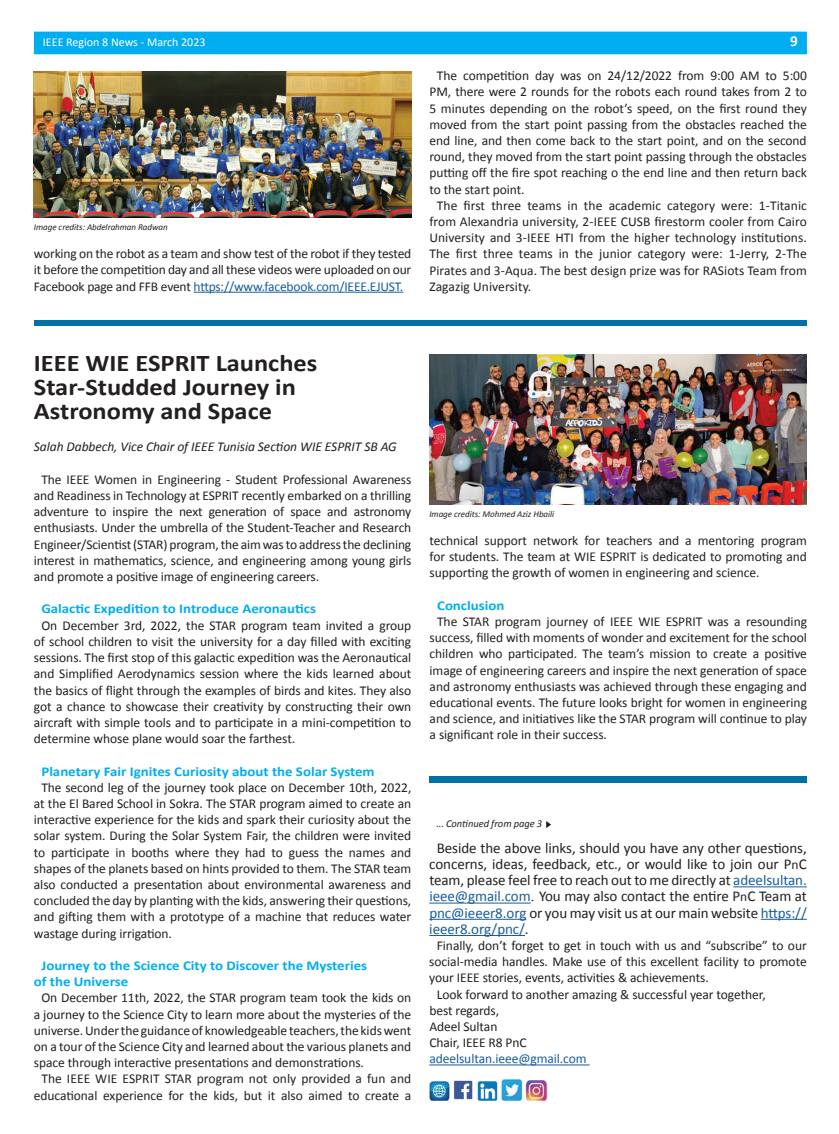
<style>
.page{position:relative;width:839px;height:1134px;background:#fff}
.page>*{position:absolute;margin:0;border:0;box-sizing:border-box;transform-origin:0 0}
.t1{font:700 24px/24px "Calibri";color:#231f20;scale:1.1 1}
.t2{font:700 15.15px "Calibri";color:#fff}
.t3{font:15px/16.2px "Calibri";letter-spacing:-.005em;color:#231f20;text-align:justify}
.t4{font:13.5px/16.2px "Calibri";letter-spacing:-.005em;color:#231f20;text-align:justify}
.t5{font:700 13.5px/16.2px "Calibri";color:#00aeef;scale:1.1 1}
.t6{font:italic 13.5px "Calibri";letter-spacing:-.005em;color:#231f20}
.t7{font:13.5px "Calibri";letter-spacing:-.005em;color:#175d9e}
.t8{font:12px "Calibri";color:#fff}
.t9{font:italic 10.5px "Calibri";color:#231f20}
.t10{font:italic 9px "Calibri";letter-spacing:-.005em;color:#231f20}
.s1{color:#175d9e}
.s2{font-size:13.5px}
.s3{font-family:"Times New Roman";font-size:16.5px}
</style>
<div class="page">
<div style="left:34px;top:32px;width:772px;height:22px;background:#00aeef"></div>
<div style="left:429px;top:776px;width:377px;height:7px;background:#0071a7"></div>
<hr style="left:193px;top:292px;width:210px;height:1px;background:#175d9e">
<img style="left:34px;top:71px;width:377px;height:146px">
<div style="left:34px;top:320px;width:771px;height:5px;background:#0071a7"></div>
<img style="left:429px;top:354px;width:377px;height:150px">
<hr style="left:733px;top:886px;width:73px;height:1px;background:#175d9e">
<hr style="left:429px;top:902px;width:101px;height:1px;background:#175d9e">
<hr style="left:429px;top:918px;width:97px;height:1px;background:#175d9e">
<hr style="left:760px;top:918px;width:46px;height:1px;background:#175d9e">
<hr style="left:429px;top:935px;width:95px;height:1px;background:#175d9e">
<hr style="left:429px;top:1064px;width:160px;height:1px;background:#175d9e">
<img style="left:429px;top:1079px;width:118px;height:21px">
<svg style="left:546px;top:821px;width:5px;height:7px"></svg>
<p class="t8" style="left:43px;top:34px;width:164px">IEEE Region 8 News - March 2023</p>
<p class="t2" style="left:789px;top:31px;width:9px">9</p>
<p class="t10" style="left:34px;top:221px;width:135px">Image credits: Abdelrahman Radwan</p>
<p class="t4" style="left:34px;top:246px;width:379px">working on the robot as a team and show test of the robot if they tested it before the competition day and all these videos were uploaded on our Facebook page and FFB event <span class="s1">https://www.facebook.com/IEEE.EJUST.</span></p>
<p class="t4" style="left:436px;top:68px;width:371px">The competition day was on 24/12/2022 from 9:00 AM to 5:00</p>
<p class="t4" style="left:429px;top:84px;width:379px">PM, there were 2 rounds for the robots each round takes from 2 to</p>
<p class="t4" style="left:429px;top:100px;width:379px">5 minutes depending on the robot’s speed, on the first round they</p>
<p class="t4" style="left:429px;top:116px;width:379px">moved from the start point passing from the obstacles reached the</p>
<p class="t4" style="left:429px;top:132px;width:378px">end line, and then come back to the start point, and on the second</p>
<p class="t4" style="left:429px;top:149px;width:379px">round, they moved from the start point passing through the obstacles</p>
<p class="t4" style="left:429px;top:165px;width:379px">putting off the fire spot reaching o the end line and then return back</p>
<p class="t4" style="left:429px;top:181px;width:97px">to the start point.</p>
<p class="t4" style="left:436px;top:197px;width:371px">The first three teams in the academic category were: 1-Titanic</p>
<p class="t4" style="left:429px;top:213px;width:379px">from Alexandria university, 2-IEEE CUSB firestorm cooler from Cairo</p>
<p class="t4" style="left:429px;top:230px;width:378px">University and 3-IEEE HTI from the higher technology institutions.</p>
<p class="t4" style="left:429px;top:246px;width:379px">The first three teams in the junior category were: 1-Jerry, 2-The</p>
<p class="t4" style="left:429px;top:262px;width:379px">Pirates and 3-Aqua. The best design prize was for RASiots Team from</p>
<p class="t4" style="left:429px;top:278px;width:103px">Zagazig University.</p>
<h1 class="t1" style="left:34px;top:351px;width:259px">IEEE WIE ESPRIT Launches<br>Star-Studded Journey in<br>Astronomy and Space</h1>
<p class="t6" style="left:34px;top:438px;width:364px">Salah Dabbech, Vice Chair of IEEE Tunisia Section WIE ESPRIT SB AG</p>
<p class="t4" style="left:34px;top:471px;width:379px;text-indent:8px">The IEEE Women in Engineering - Student Professional Awareness and Readiness in Technology at ESPRIT recently embarked on a thrilling adventure to inspire the next generation of space and astronomy enthusiasts. Under the umbrella of the Student-Teacher and Research Engineer/Scientist (STAR) program, the aim was to address the declining interest in mathematics, science, and engineering among young girls and promote a positive image of engineering careers.</p>
<p class="t5" style="left:41px;top:601px;width:251px">Galactic Expedition to Introduce Aeronautics</p>
<p class="t4" style="left:34px;top:617px;width:379px;text-indent:8px">On December 3rd, 2022, the STAR program team invited a group of school children to visit the university for a day filled with exciting sessions. The first stop of this galactic expedition was the Aeronautical and Simplified Aerodynamics session where the kids learned about the basics of flight through the examples of birds and kites. They also got a chance to showcase their creativity by constructing their own aircraft with simple tools and to participate in a mini-competition to determine whose plane would soar the farthest.</p>
<p class="t5" style="left:41px;top:763px;width:304px">Planetary Fair Ignites Curiosity about the Solar System</p>
<p class="t4" style="left:34px;top:779px;width:379px;text-indent:8px">The second leg of the journey took place on December 10th, 2022, at the El Bared School in Sokra. The STAR program aimed to create an interactive experience for the kids and spark their curiosity about the solar system. During the Solar System Fair, the children were invited to participate in booths where they had to guess the names and shapes of the planets based on hints provided to them. The STAR team also conducted a presentation about environmental awareness and concluded the day by planting with the kids, answering their questions, and gifting them with a prototype of a machine that reduces water wastage during irrigation.</p>
<p class="t5" style="left:34px;top:957px;width:304px;text-indent:8px">Journey to the Science City to Discover the Mysteries of the Universe</p>
<p class="t4" style="left:41px;top:989px;width:371px">On December 11th, 2022, the STAR program team took the kids on</p>
<p class="t4" style="left:34px;top:1006px;width:379px">a journey to the Science City to learn more about the mysteries of the</p>
<p class="t4" style="left:34px;top:1022px;width:379px">universe. Under the guidance of knowledgeable teachers, the kids went</p>
<p class="t4" style="left:34px;top:1038px;width:379px">on a tour of the Science City and learned about the various planets and</p>
<p class="t4" style="left:34px;top:1054px;width:331px">space through interactive presentations and demonstrations.</p>
<p class="t4" style="left:41px;top:1070px;width:371px">The IEEE WIE ESPRIT STAR program not only provided a fun and</p>
<p class="t4" style="left:34px;top:1087px;width:379px">educational experience for the kids, but it also aimed to create a</p>
<p class="t10" style="left:429px;top:507px;width:126px">Image credits: Mohmed Aziz Hbaili</p>
<p class="t4" style="left:429px;top:532px;width:379px">technical support network for teachers and a mentoring program for students. The team at WIE ESPRIT is dedicated to promoting and supporting the growth of women in engineering and science.</p>
<p class="t5" style="left:437px;top:597px;width:63px">Conclusion</p>
<p class="t4" style="left:429px;top:613px;width:379px;text-indent:8px">The STAR program journey of IEEE WIE ESPRIT was a resounding success, filled with moments of wonder and excitement for the school children who participated. The team’s mission to create a positive image of engineering careers and inspire the next generation of space and astronomy enthusiasts was achieved through these engaging and educational events. The future looks bright for women in engineering and science, and initiatives like the STAR program will continue to play a significant role in their success.</p>
<p class="t9" style="left:436px;top:816px;width:107px">... Continued from page 3</p>
<p class="t3" style="left:429px;top:839px;width:379px;text-indent:8px">Beside the above links, should you have any other questions, concerns, ideas, feedback, etc., or would like to join our P<span class="s2">n</span>C team, please feel free to reach out to me directly at <span class="s1">adeelsultan. ieee@gmail.com</span><span class="s3">.</span> You may also contact the entire P<span class="s2">n</span>C Team at <span class="s1">pnc@ieeer8.org</span> or you may visit us at our main website <span class="s1">https:// ieeer8.org/pnc/</span>.</p>
<p class="t4" style="left:436px;top:937px;width:371px">Finally, don’t forget to get in touch with us and “subscribe” to our</p>
<p class="t4" style="left:429px;top:953px;width:379px">social-media handles. Make use of this excellent facility to promote</p>
<p class="t4" style="left:429px;top:969px;width:281px">your IEEE stories, events, activities &amp; achievements.</p>
<p class="t4" style="left:436px;top:986px;width:330px">Look forward to another amazing &amp; successful year together,</p>
<p class="t4" style="left:429px;top:1002px;width:71px">best regards,</p>
<p class="t4" style="left:429px;top:1018px;width:70px">Adeel Sultan</p>
<p class="t4" style="left:429px;top:1034px;width:99px">Chair, IEEE R8 PnC</p>
<p class="t7" style="left:429px;top:1050px;width:159px">adeelsultan.ieee@gmail.com</p>
</div>
